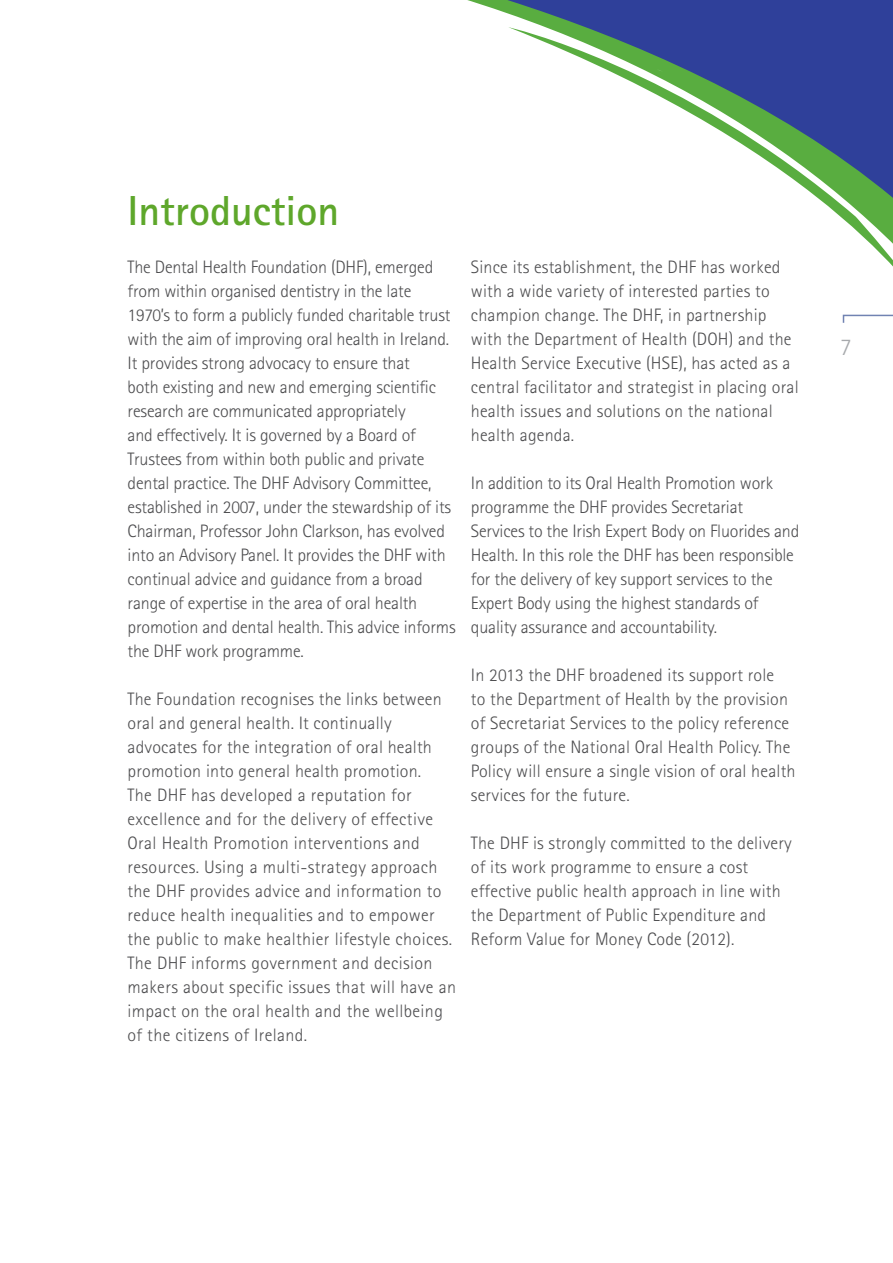
<style>
.page{position:relative;width:893px;height:1263px;background:#fff}
.page>*{position:absolute;margin:0;border:0;box-sizing:border-box;transform-origin:0 0}
.t1{font:700 42px "Rotis Sans Serif";color:#5ea72b}
.t2{font:300 24px "Rotis Sans Serif";color:#a7a9ac}
.t3{font:300 18px/24px "Rotis Sans Serif";letter-spacing:.01em;color:#4d4d4f}
.t4{font:300 18px/24px "Rotis Sans Serif";letter-spacing:-.01em;color:#4d4d4f}
</style>
<div class="page">
<svg style="left:467px;top:0;width:426px;height:267px"></svg>
<svg style="left:507px;top:0;width:386px;height:198px"></svg>
<svg style="left:842px;top:314px;width:51px;height:9px"></svg>
<h1 class="t1" style="left:128px;top:184px;width:213px">Introduction</h1>
<p class="t4" style="left:128px;top:255px;width:330px">The Dental Health Foundation (DHF), emerged from within organised dentistry in the late 1970’s to form a publicly funded charitable trust with the aim of improving oral health in Ireland.<br>It provides strong advocacy to ensure that<br>both existing and new and emerging scientific research are communicated appropriately<br>and effectively. It is governed by a Board of Trustees from within both public and private dental practice. The DHF Advisory Committee, established in 2007, under the stewardship of its Chairman, Professor John Clarkson, has evolved into an Advisory Panel. It provides the DHF with continual advice and guidance from a broad range of expertise in the area of oral health promotion and dental health. This advice informs the DHF work programme.</p>
<p class="t3" style="left:128px;top:687px;width:330px">The Foundation recognises the links between oral and general health. It continually advocates for the integration of oral health promotion into general health promotion.<br>The DHF has developed a reputation for excellence and for the delivery of effective Oral Health Promotion interventions and resources. Using a multi-strategy approach the DHF provides advice and information to reduce health inequalities and to empower the public to make healthier lifestyle choices.<br>The DHF informs government and decision makers about specific issues that will have an impact on the oral health and the wellbeing of the citizens of Ireland.</p>
<p class="t3" style="left:471px;top:255px;width:329px">Since its establishment, the DHF has worked with a wide variety of interested parties to champion change. The DHF, in partnership with the Department of Health (DOH) and the Health Service Executive (HSE), has acted as a central facilitator and strategist in placing oral health issues and solutions on the national health agenda.</p>
<p class="t4" style="left:471px;top:471px;width:330px">In addition to its Oral Health Promotion work programme the DHF provides Secretariat Services to the Irish Expert Body on Fluorides and Health. In this role the DHF has been responsible for the delivery of key support services to the Expert Body using the highest standards of quality assurance and accountability.</p>
<p class="t3" style="left:471px;top:663px;width:326px">In 2013 the DHF broadened its support role<br>to the Department of Health by the provision of Secretariat Services to the policy reference groups of the National Oral Health Policy. The Policy will ensure a single vision of oral health services for the future.</p>
<p class="t3" style="left:471px;top:831px;width:322px">The DHF is strongly committed to the delivery of its work programme to ensure a cost effective public health approach in line with the Department of Public Expenditure and Reform Value for Money Code (2012).</p>
<h2 class="t2" style="left:840px;top:333px;width:13px">7</h2>
</div>
